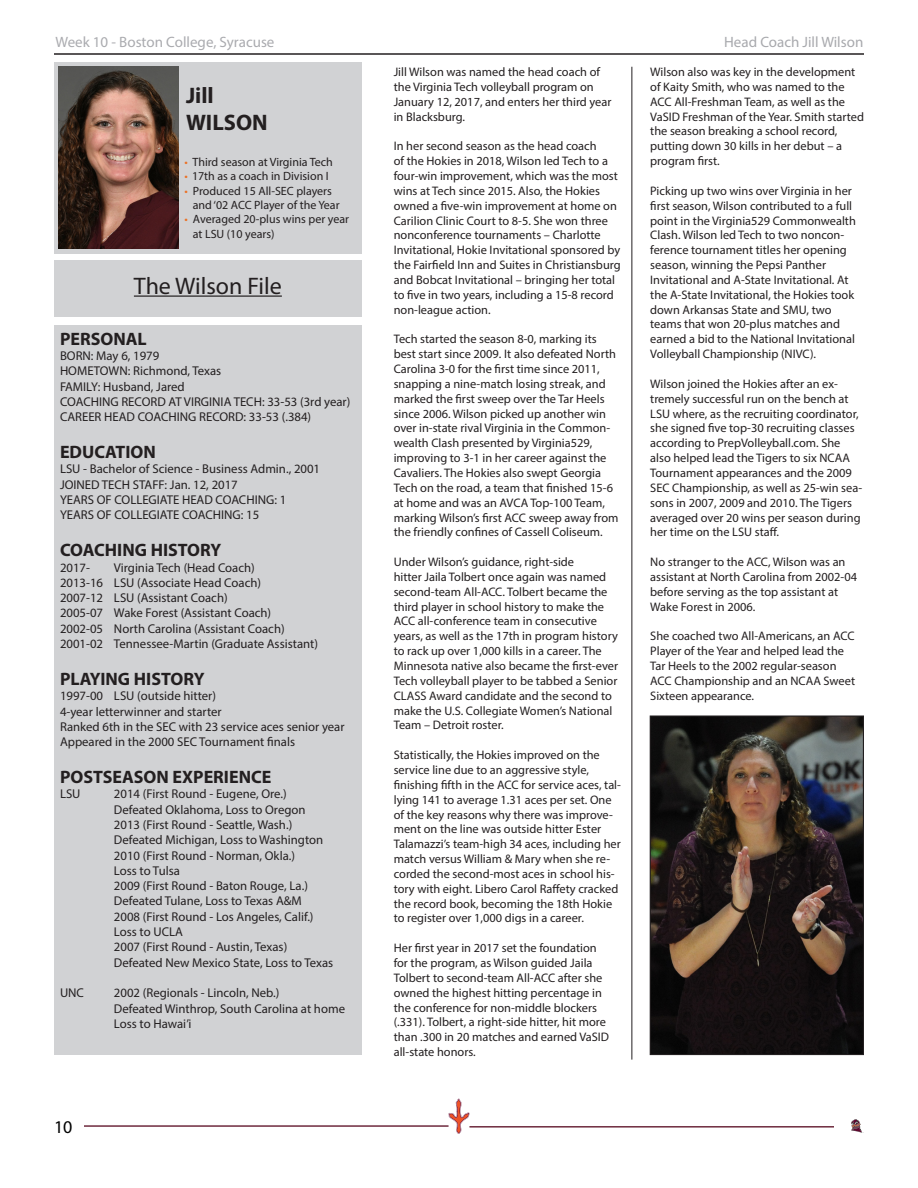
<style>
.page{position:relative;width:918px;height:1188px;background:#fff}
.page>*{position:absolute;margin:0;border:0;box-sizing:border-box;transform-origin:0 0}
.t1{font:24px "Myriad Pro";color:#231f20}
.t2{font:700 22.5px "Myriad Pro";color:#231f20}
.t3{font:700 18px "Myriad Pro";color:#231f20}
.t4{font:18px "Myriad Pro";color:#000}
.t5{font:15px "Myriad Pro";color:#aaabaf}
.t6{font:15px "Myriad Pro";color:#a8a9ad}
.t7{font:12.75px "Myriad Pro";color:#231f20}
.t8{font:12.3px/14.9px "Myriad Pro";color:#231f20}
.t9{font:12px "Myriad Pro";color:#231f20}
.s1{color:#eb7125}
</style>
<div class="page">
<hr style="left:54px;top:53px;width:810px;height:2px;background:#231f20">
<svg style="left:851px;top:1119px;width:12px;height:14px"></svg>
<hr style="left:469px;top:1126px;width:365px;height:2px;background:#6e2a3d">
<svg style="left:449px;top:1099px;width:20px;height:35px"></svg>
<hr style="left:84px;top:1125px;width:365px;height:2px;background:#6e2a3d">
<div style="left:54px;top:62px;width:308px;height:192px;background:#d1d2d4"></div>
<img style="left:58px;top:67px;width:120px;height:182px">
<div style="left:54px;top:261px;width:308px;height:56px;background:#d1d2d4"></div>
<hr style="left:134px;top:295px;width:148px;height:2px;background:#231f20">
<div style="left:54px;top:325px;width:308px;height:730px;background:#d1d2d4"></div>
<hr style="left:632px;top:67px;width:1px;height:993px;background:#231f20">
<img style="left:652px;top:718px;width:210px;height:335px">
<div style="left:650px;top:716px;width:214px;height:339px;border:1px solid #231f20"></div>
<p class="t5" style="left:56px;top:33px;width:220px">Week 10 - Boston College, Syracuse</p>
<p class="t2" style="left:186px;top:80px;width:29px">Jill</p>
<p class="t2" style="left:186px;top:107px;width:83px">WILSON</p>
<p class="t9" style="left:184px;top:154px;width:150px"><span class="s1">•</span> Third season at Virginia Tech</p>
<p class="t9" style="left:184px;top:169px;width:146px"><span class="s1">•</span> 17th as a coach in Division I</p>
<p class="t9" style="left:184px;top:183px;width:149px"><span class="s1">•</span> Produced 15 All-SEC players</p>
<p class="t9" style="left:193px;top:198px;width:148px">and ‘02 ACC Player of the Year</p>
<p class="t9" style="left:184px;top:212px;width:166px"><span class="s1">•</span> Averaged 20-plus wins per year</p>
<p class="t9" style="left:193px;top:226px;width:83px">at LSU (10 years)</p>
<p class="t1" style="left:134px;top:271px;width:149px">The Wilson File</p>
<p class="t3" style="left:60px;top:327px;width:88px">PERSONAL</p>
<p class="t7" style="left:60px;top:348px;width:101px">BORN: May 6, 1979</p>
<p class="t7" style="left:60px;top:363px;width:163px">HOMETOWN: Richmond, Texas</p>
<p class="t7" style="left:60px;top:378px;width:126px">FAMILY: Husband, Jared</p>
<p class="t7" style="left:60px;top:394px;width:292px">COACHING RECORD AT VIRGINIA TECH: 33-53 (3rd year)</p>
<p class="t7" style="left:60px;top:409px;width:253px">CAREER HEAD COACHING RECORD: 33-53 (.384)</p>
<p class="t3" style="left:60px;top:440px;width:97px">EDUCATION</p>
<p class="t7" style="left:60px;top:461px;width:262px">LSU - Bachelor of Science - Business Admin., 2001</p>
<p class="t7" style="left:60px;top:477px;width:179px">JOINED TECH STAFF: Jan. 12, 2017</p>
<p class="t7" style="left:60px;top:492px;width:228px">YEARS OF COLLEGIATE HEAD COACHING: 1</p>
<p class="t7" style="left:60px;top:507px;width:201px">YEARS OF COLLEGIATE COACHING: 15</p>
<p class="t3" style="left:60px;top:538px;width:163px">COACHING HISTORY</p>
<p class="t7" style="left:60px;top:559px;width:32px">2017-</p>
<p class="t7" style="left:114px;top:559px;width:142px">Virginia Tech (Head Coach)</p>
<p class="t7" style="left:60px;top:575px;width:203px">2013-16 LSU (Associate Head Coach)</p>
<p class="t7" style="left:60px;top:590px;width:169px">2007-12 LSU (Assistant Coach)</p>
<p class="t7" style="left:60px;top:605px;width:213px">2005-07 Wake Forest (Assistant Coach)</p>
<p class="t7" style="left:60px;top:621px;width:226px">2002-05 North Carolina (Assistant Coach)</p>
<p class="t7" style="left:60px;top:636px;width:260px">2001-02 Tennessee-Martin (Graduate Assistant)</p>
<p class="t3" style="left:60px;top:667px;width:146px">PLAYING HISTORY</p>
<p class="t7" style="left:60px;top:688px;width:158px">1997-00 LSU (outside hitter)</p>
<p class="t7" style="left:60px;top:703px;width:163px">4-year letterwinner and starter</p>
<p class="t7" style="left:60px;top:719px;width:286px">Ranked 6th in the SEC with 23 service aces senior year</p>
<p class="t7" style="left:60px;top:734px;width:237px">Appeared in the 2000 SEC Tournament finals</p>
<p class="t3" style="left:60px;top:765px;width:213px">POSTSEASON EXPERIENCE</p>
<p class="t7" style="left:60px;top:786px;width:22px">LSU</p>
<p class="t7" style="left:114px;top:786px;width:174px">2014 (First Round - Eugene, Ore.)</p>
<p class="t7" style="left:114px;top:801px;width:193px">Defeated Oklahoma, Loss to Oregon</p>
<p class="t7" style="left:114px;top:817px;width:180px">2013 (First Round - Seattle, Wash.)</p>
<p class="t7" style="left:114px;top:832px;width:211px">Defeated Michigan, Loss to Washington</p>
<p class="t7" style="left:114px;top:847px;width:183px">2010 (First Round - Norman, Okla.)</p>
<p class="t7" style="left:114px;top:863px;width:67px">Loss to Tulsa</p>
<p class="t7" style="left:114px;top:878px;width:196px">2009 (First Round - Baton Rouge, La.)</p>
<p class="t7" style="left:114px;top:893px;width:189px">Defeated Tulane, Loss to Texas A&amp;M</p>
<p class="t7" style="left:114px;top:909px;width:201px">2008 (First Round - Los Angeles, Calif.)</p>
<p class="t7" style="left:114px;top:924px;width:70px">Loss to UCLA</p>
<p class="t7" style="left:114px;top:939px;width:175px">2007 (First Round - Austin, Texas)</p>
<p class="t7" style="left:114px;top:954px;width:221px">Defeated New Mexico State, Loss to Texas</p>
<p class="t7" style="left:60px;top:985px;width:26px">UNC</p>
<p class="t7" style="left:114px;top:985px;width:167px">2002 (Regionals - Lincoln, Neb.)</p>
<p class="t7" style="left:114px;top:1000px;width:233px">Defeated Winthrop, South Carolina at home</p>
<p class="t7" style="left:114px;top:1016px;width:79px">Loss to Hawai’i</p>
<h3 class="t4" style="left:54px;top:1116px;width:20px">10</h3>
<p class="t8" style="left:394px;top:64px;width:219px">Jill Wilson was named the head coach of the Virginia Tech volleyball program on January 12, 2017, and enters her third year in Blacksburg.</p>
<p class="t8" style="left:394px;top:139px;width:228px">In her second season as the head coach<br>of the Hokies in 2018, Wilson led Tech to a four-win improvement, which was the most wins at Tech since 2015. Also, the Hokies owned a five-win improvement at home on Carilion Clinic Court to 8-5. She won three nonconference tournaments – Charlotte Invitational, Hokie Invitational sponsored by the Fairfield Inn and Suites in Christiansburg and Bobcat Invitational – bringing her total to five in two years, including a 15-8 record non-league action.</p>
<p class="t8" style="left:394px;top:332px;width:226px">Tech started the season 8-0, marking its best start since 2009. It also defeated North Carolina 3-0 for the first time since 2011, snapping a nine-match losing streak, and marked the first sweep over the Tar Heels since 2006. Wilson picked up another win over in-state rival Virginia in the Common&shy;wealth Clash presented by Virginia529, improving to 3-1 in her career against the Cavaliers. The Hokies also swept Georgia Tech on the road, a team that finished 15-6 at home and was an AVCA Top-100 Team, marking Wilson’s first ACC sweep away from the friendly confines of Cassell Coliseum.</p>
<p class="t8" style="left:394px;top:554px;width:226px">Under Wilson’s guidance, right-side<br>hitter Jaila Tolbert once again was named second-team All-ACC. Tolbert became the third player in school history to make the ACC all-conference team in consecutive years, as well as the 17th in program history to rack up over 1,000 kills in a career. The Minnesota native also became the first-ever Tech volleyball player to be tabbed a Senior CLASS Award candidate and the second to make the U.S. Collegiate Women’s National Team – Detroit roster.</p>
<p class="t8" style="left:394px;top:747px;width:229px">Statistically, the Hokies improved on the service line due to an aggressive style, finishing fifth in the ACC for service aces, tal&shy;lying 141 to average 1.31 aces per set. One of the key reasons why there was improve&shy;ment on the line was outside hitter Ester Talamazzi’s team-high 34 aces, including her match versus William &amp; Mary when she re&shy;corded the second-most aces in school his&shy;tory with eight. Libero Carol Raffety cracked the record book, becoming the 18th Hokie to register over 1,000 digs in a career.</p>
<p class="t8" style="left:394px;top:940px;width:217px">Her first year in 2017 set the foundation for the program, as Wilson guided Jaila Tolbert to second-team All-ACC after she owned the highest hitting percentage in the conference for non-middle blockers (.331). Tolbert, a right-side hitter, hit more than .300 in 20 matches and earned VaSID all-state honors.</p>
<p class="t6" style="left:724px;top:33px;width:141px">Head Coach Jill Wilson</p>
<p class="t8" style="left:650px;top:64px;width:215px">Wilson also was key in the development of Kaity Smith, who was named to the ACC All-Freshman Team, as well as the VaSID Freshman of the Year. Smith started the season breaking a school record, putting down 30 kills in her debut – a program first.</p>
<p class="t8" style="left:650px;top:183px;width:207px">Picking up two wins over Virginia in her first season, Wilson contributed to a full point in the Virginia529 Commonwealth Clash. Wilson led Tech to two noncon&shy;ference tournament titles her opening season, winning the Pepsi Panther Invitational and A-State Invitational. At the A-State Invitational, the Hokies took down Arkansas State and SMU, two teams that won 20-plus matches and earned a bid to the National Invitational Volleyball Championship (NIVC).</p>
<p class="t8" style="left:650px;top:376px;width:213px">Wilson joined the Hokies after an ex&shy;tremely successful run on the bench at LSU where, as the recruiting coordinator, she signed five top-30 recruiting classes according to PrepVolleyball.com. She also helped lead the Tigers to six NCAA Tournament appearances and the 2009<br>SEC Championship, as well as 25-win sea&shy;sons in 2007, 2009 and 2010. The Tigers averaged over 20 wins per season during her time on the LSU staff.</p>
<p class="t8" style="left:650px;top:554px;width:208px">No stranger to the ACC, Wilson was an assistant at North Carolina from 2002-04 before serving as the top assistant at Wake Forest in 2006.</p>
<p class="t8" style="left:650px;top:629px;width:206px">She coached two All-Americans, an ACC Player of the Year and helped lead the Tar Heels to the 2002 regular-season ACC Championship and an NCAA Sweet Sixteen appearance.</p>
</div>
